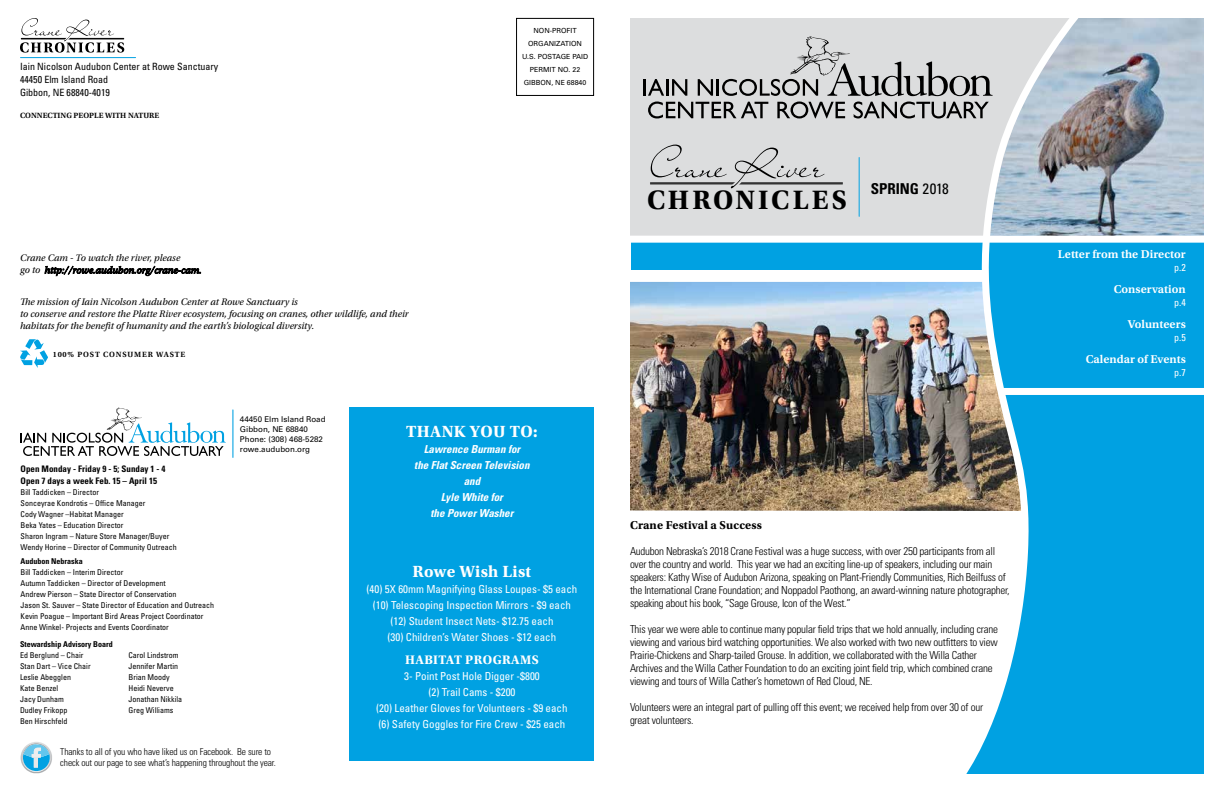
<style>
.page{position:relative;width:1224px;height:792px;background:#fff}
.page>*{position:absolute;margin:0;border:0;box-sizing:border-box;transform-origin:0 0}
.t1{font:58px "Top Script";color:#000}
.t2{font:700 28px "Utopia Std";letter-spacing:.11em;color:#000}
.t3{font:700 17px "Utopia Std";letter-spacing:.02em;color:#fff}
.t4{font:700 condensed 15px "Univers LT Std";color:#000}
.t5{font:700 13px "Utopia Std";letter-spacing:.03em;color:#fff}
.t6{font:12px "Utopia Std Semibold Capt";color:#fff}
.t7{font:700 12px "Utopia Std";letter-spacing:.01em;color:#000}
.t8{font:300 condensed 11px/13px "Univers LT Std";letter-spacing:-.02em;color:#000}
.t9{font:condensed 11px/16px "Univers LT Std";color:#fff;text-align:center}
.t10{font:italic 700 condensed 11px/16px "Univers LT Std";color:#fff;text-align:center}
.t11{font:italic 10px/12px "Utopia Std";color:#000}
.t12{font:condensed 10px/13px "Univers LT Std";color:#000}
.t13{font:condensed 10px "Univers LT Std";color:#fff}
.t14{font:300 condensed 9.5px/11px "Univers LT Std";letter-spacing:-.01em;color:#000}
.t15{font:700 condensed 9px/12px "Univers LT Std";color:#000}
.t16{font:condensed 8px/11px "Univers LT Std";color:#000}
.t17{font:8px/10px "Univers LT Std";color:#000}
.t18{font:700 condensed 8px "Univers LT Std";color:#000}
.t19{font:8px "Utopia Std Semibold Capt";letter-spacing:.005em;color:#000}
.t20{font:8px "Utopia Std Semibold Capt";letter-spacing:.1em;color:#000}
.t21{font:7px/13px "Univers LT Std";color:#000;text-align:center}
.s1{font-weight:400}
</style>
<div class="page">
<div style="left:1093px;top:539px;width:111px;height:235px;background:#00a1e2"></div>
<div style="left:1093px;top:270px;width:111px;height:269px;background:#00a1e2"></div>
<div style="left:631px;top:243px;width:576px;height:27px;background:#00a1e2"></div>
<div style="left:350px;top:408px;width:244px;height:353px;background:#00a1e2"></div>
<hr style="left:232px;top:410px;width:1px;height:47px;background:#00a1e2">
<hr style="left:20px;top:57px;width:116px;height:1px;background:#00a1e2">
<div style="left:516px;top:18px;width:78px;height:78px;border:1px solid #000"></div>
<svg style="left:20px;top:339px;width:28px;height:29px"></svg>
<svg style="left:20px;top:18px;width:104px;height:35px"></svg>
<div style="left:630px;top:18px;width:576px;height:218px;background:#dcddde"></div>
<img style="left:1093px;top:18px;width:111px;height:218px">
<hr style="left:859px;top:158px;width:1px;height:58px;background:#00a1e2">
<hr style="left:650px;top:183px;width:193px;height:1px;background:#000">
<hr style="left:650px;top:184px;width:193px;height:1px;background:#000">
<svg style="left:730px;top:182px;width:14px;height:3px"></svg>
<svg style="left:45px;top:266px;width:156px;height:10px"></svg>
<svg style="left:648px;top:102px;width:120px;height:16px"></svg>
<svg style="left:777px;top:102px;width:68px;height:16px"></svg>
<svg style="left:854px;top:102px;width:96px;height:16px"></svg>
<svg style="left:644px;top:79px;width:43px;height:17px"></svg>
<svg style="left:698px;top:36px;width:252px;height:60px"></svg>
<svg style="left:21px;top:407px;width:205px;height:49px"></svg>
<svg style="left:21px;top:742px;width:31px;height:31px"></svg>
<div style="left:998px;top:339px;width:214px;height:50px;background:#00a1e2"></div>
<div style="left:1000px;top:388px;width:214px;height:7px;background:#fff"></div>
<img style="left:630px;top:281px;width:320px;height:230px">
<svg style="left:950px;top:18px;width:143px;height:756px"></svg>
<div style="left:1204px;top:0;width:20px;height:792px;background:#fff"></div>
<p class="t12" style="left:20px;top:60px;width:200px">Iain Nicolson Audubon Center at Rowe Sanctuary<br>44450 Elm Island Road<br>Gibbon, NE 68840-4019</p>
<p class="t19" style="left:20px;top:110px;width:141px">CONNECTING PEOPLE WITH NATURE</p>
<p class="t11" style="left:20px;top:252px;width:183px">Crane Cam - To watch the river, please<br>go to http://rowe.audubon.org/crane-cam.</p>
<p class="t11" style="left:20px;top:296px;width:390px">The mission of Iain Nicolson Audubon Center at Rowe Sanctuary is<br>to conserve and restore the Platte River ecosystem, focusing on cranes, other wildlife, and their habitats for the benefit of humanity and the earth’s biological diversity.</p>
<p class="t20" style="left:53px;top:349px;width:134px">100% POST CONSUMER WASTE</p>
<p class="t21" style="left:522px;top:25px;width:68px">NON-PROFIT<br>ORGANIZATION<br>U.S. POSTAGE PAID<br>PERMIT NO. 22<br>GIBBON, NE 68840</p>
<p class="t15" style="left:21px;top:462px;width:146px">Open Monday - Friday 9 - 5; Sunday 1 - 4<br>Open 7 days a week Feb. 15 – April 15</p>
<p class="t16" style="left:21px;top:486px;width:158px">Bill Taddicken – Director<br>Sonceyrae Kondrotis – Office Manager<br>Cody Wagner –Habitat Manager<br>Beka Yates – Education Director<br>Sharon Ingram – Nature Store Manager/Buyer Wendy Horine – Director of Community Outreach</p>
<p class="t18" style="left:21px;top:556px;width:64px">Audubon Nebraska</p>
<p class="t16" style="left:21px;top:566px;width:195px">Bill Taddicken – Interim Director<br>Autumn Taddicken – Director of Development<br>Andrew Pierson – State Director of Conservation<br>Jason St. Sauver – State Director of Education and Outreach Kevin Poague – Important Bird Areas Project Coordinator Anne Winkel- Projects and Events Coordinator</p>
<p class="t18" style="left:20px;top:640px;width:94px">Stewardship Advisory Board</p>
<p class="t16" style="left:20px;top:650px;width:72px">Ed Berglund – Chair<br>Stan Dart – Vice Chair<br>Leslie Abegglen<br>Kate Benzel<br>Jacy Dunham<br>Dudley Frikopp<br>Ben Hirschfeld</p>
<p class="t16" style="left:128px;top:650px;width:55px">Carol Lindstrom<br>Jennifer Martin<br>Brian Moody<br>Heidi Neverve<br>Jonathan Nikkila<br>Greg Williams</p>
<p class="t17" style="left:240px;top:414px;width:87px">44450 Elm Island Road<br>Gibbon, NE 68840<br>Phone: (308) 468-5282 rowe.audubon.org</p>
<p class="t14" style="left:60px;top:747px;width:217px">Thanks to all of you who have liked us on Facebook. Be sure to check out our page to see what’s happening throughout the year.</p>
<h3 class="t3" style="left:406px;top:421px;width:133px">THANK YOU TO:</h3>
<p class="t10" style="left:414px;top:441px;width:117px">Lawrence Burman for<br>the Flat Screen Television and<br>Lyle White for<br>the Power Washer</p>
<h3 class="t3" style="left:413px;top:561px;width:120px">Rowe Wish List</h3>
<p class="t9" style="left:367px;top:581px;width:212px">(40) 5X 60mm Magnifying Glass Loupes- $5 each (10) Telescoping Inspection Mirrors - $9 each (12) Student Insect Nets- $12.75 each<br>(30) Children’s Water Shoes - $12 each</p>
<p class="t5" style="left:405px;top:652px;width:135px">HABITAT PROGRAMS</p>
<p class="t9" style="left:376px;top:668px;width:193px">3- Point Post Hole Digger -$800<br>(2) Trail Cams - $200<br>(20) Leather Gloves for Volunteers - $9 each (6) Safety Goggles for Fire Crew - $25 each</p>
<h1 class="t1" style="left:646px;top:137px;width:179px">Crane River</h1>
<h2 class="t2" style="left:647px;top:184px;width:202px">CHRONICLES</h2>
<h3 class="t4" style="left:871px;top:180px;width:80px">SPRING <span class="s1">2018</span></h3>
<p class="t7" style="left:630px;top:518px;width:133px">Crane Festival a Success</p>
<p class="t8" style="left:630px;top:544px;width:381px">Audubon Nebraska’s 2018 Crane Festival was a huge success, with over 250 participants from all over the country and world. This year we had an exciting line-up of speakers, including our main speakers: Kathy Wise of Audubon Arizona, speaking on Plant-Friendly Communities, Rich Beilfuss of the International Crane Foundation; and Noppadol Paothong, an award-winning nature photographer, speaking about his book, “Sage Grouse, Icon of the West.”</p>
<p class="t8" style="left:630px;top:622px;width:369px">This year we were able to continue many popular field trips that we hold annually, including crane viewing and various bird watching opportunities. We also worked with two new outfitters to view Prairie-Chickens and Sharp-tailed Grouse. In addition, we collaborated with the Willa Cather Archives and the Willa Cather Foundation to do an exciting joint field trip, which combined crane viewing and tours of Willa Cather’s hometown of Red Cloud, NE.</p>
<p class="t8" style="left:630px;top:700px;width:355px">Volunteers were an integral part of pulling off this event; we received help from over 30 of our great volunteers.</p>
<p class="t6" style="left:1058px;top:248px;width:129px">Letter from the Director</p>
<p class="t13" style="left:1174px;top:262px;width:13px">p.2</p>
<p class="t6" style="left:1114px;top:283px;width:74px">Conservation</p>
<p class="t13" style="left:1174px;top:297px;width:13px">p.4</p>
<p class="t6" style="left:1128px;top:318px;width:59px">Volunteers</p>
<p class="t13" style="left:1174px;top:332px;width:13px">p.5</p>
<p class="t6" style="left:1086px;top:353px;width:102px">Calendar of Events</p>
<p class="t13" style="left:1174px;top:367px;width:13px">p.7</p>
</div>
